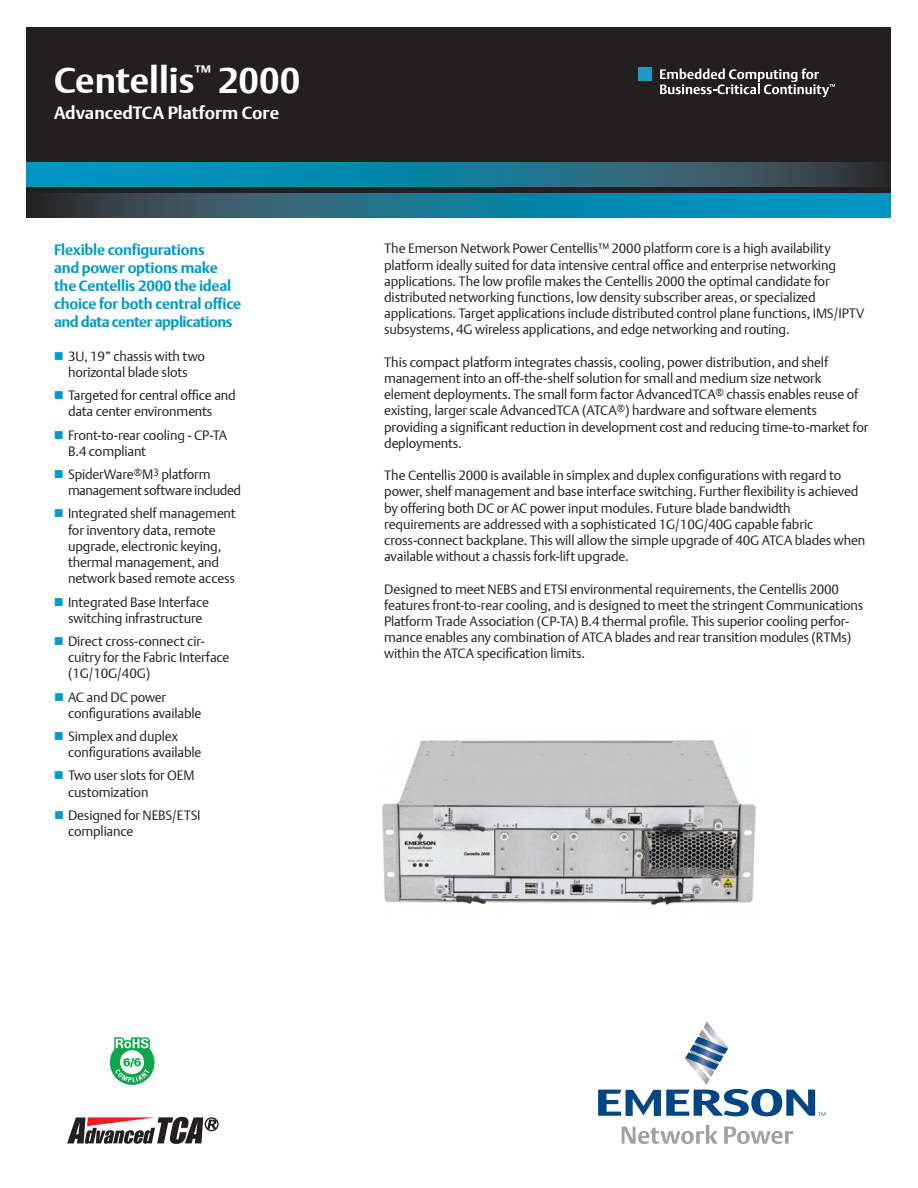
<style>
.page{position:relative;width:918px;height:1188px;background:#fff}
.page>*{position:absolute;margin:0;border:0;box-sizing:border-box;transform-origin:0 0}
._1_Cover_Headline{font:700 36.15px "DTL Argo T";color:#fff}
._1_Cover_subhead{font:700 17.7px "DTL Argo T";color:#fff}
._1_Cover_Bullet_Head{font:700 15px/18px "DTL Argo T";letter-spacing:-.015em;color:#009bc8}
._1_COVER_Body_Copy{font:13.5px/16.2px "DTL Argo T Light";letter-spacing:-.01em;color:#231f20}
._1_COVER_Bullets{font:13.5px/16.2px "DTL Argo T Light";letter-spacing:-.01em;color:#231f20}
._1_COVER_Bullets-2{font:13.5px/16.2px "DTL Argo T Light";letter-spacing:-.03em;color:#231f20}
.s1{color:#009bc8}
</style>
<div class="page">
<div style="left:27px;top:27px;width:864px;height:190px;background:#231f20"></div>
<div style="left:638px;top:68px;width:14px;height:13px;background:#1c99c8"></div>
<svg style="left:660px;top:68px;width:175px;height:29px"></svg>
<svg style="left:51px;top:193px;width:840px;height:24px;background:#187490"></svg>
<svg style="left:27px;top:163px;width:853px;height:23px;background:#177692"></svg>
<svg style="left:598px;top:1021px;width:227px;height:95px"></svg>
<svg style="left:622px;top:1125px;width:96px;height:19px"></svg>
<svg style="left:724px;top:1127px;width:69px;height:17px"></svg>
<svg style="left:67px;top:1117px;width:151px;height:27px"></svg>
<svg style="left:110px;top:1037px;width:45px;height:48px"></svg>
<img style="left:383px;top:740px;width:373px;height:166px">
<p class="_1_Cover_Headline" style="left:54px;top:59px;width:248px">Centellis<sup>™</sup> 2000</p>
<p class="_1_Cover_subhead" style="left:54px;top:102px;width:227px">AdvancedTCA Platform Core</p>
<p class="_1_Cover_Bullet_Head" style="left:54px;top:240px;width:189px">Flexible configurations<br>and power options make the Centellis 2000 the ideal choice for both central office and data center applications</p>
<p class="_1_COVER_Bullets" style="left:54px;top:348px;width:153px;text-align:center"><span class="s1">■</span> 3U, 19” chassis with two horizontal blade slots</p>
<p class="_1_COVER_Bullets" style="left:68px;top:387px;width:169px;text-indent:-14px"><span class="s1">■</span> Targeted for central office and data center environments</p>
<p class="_1_COVER_Bullets" style="left:68px;top:427px;width:161px;text-indent:-14px"><span class="s1">■</span> Front-to-rear cooling - CP-TA<br>B.4 compliant</p>
<p class="_1_COVER_Bullets-2" style="left:68px;top:466px;width:175px;text-indent:-14px"><span class="s1">■</span> SpiderWare<sup>®</sup>M<sup>3</sup> platform management software included</p>
<p class="_1_COVER_Bullets" style="left:68px;top:505px;width:169px;text-indent:-14px"><span class="s1">■</span> Integrated shelf management for inventory data, remote upgrade, electronic keying, thermal management, and network based remote access</p>
<p class="_1_COVER_Bullets" style="left:54px;top:594px;width:156px;text-align:center"><span class="s1">■</span> Integrated Base Interface switching infrastructure</p>
<p class="_1_COVER_Bullets" style="left:68px;top:633px;width:163px;text-indent:-14px"><span class="s1">■</span> Direct cross-connect cir&shy;cuitry for the Fabric Interface (1G/10G/40G)</p>
<p class="_1_COVER_Bullets" style="left:68px;top:689px;width:135px;text-indent:-14px"><span class="s1">■</span> AC and DC power configurations available</p>
<p class="_1_COVER_Bullets" style="left:68px;top:728px;width:135px;text-indent:-14px"><span class="s1">■</span> Simplex and duplex configurations available</p>
<p class="_1_COVER_Bullets" style="left:68px;top:767px;width:128px;text-indent:-14px"><span class="s1">■</span> Two user slots for OEM customization</p>
<p class="_1_COVER_Bullets" style="left:68px;top:807px;width:134px;text-indent:-14px"><span class="s1">■</span> Designed for NEBS/ETSI compliance</p>
<p class="_1_COVER_Body_Copy" style="left:384px;top:240px;width:482px">The Emerson Network Power Centellis™ 2000 platform core is a high availability platform ideally suited for data intensive central office and enterprise networking applications. The low profile makes the Centellis 2000 the optimal candidate for distributed networking functions, low density subscriber areas, or specialized applications. Target applications include distributed control plane functions, IMS/IPTV subsystems, 4G wireless applications, and edge networking and routing.</p>
<p class="_1_COVER_Body_Copy" style="left:384px;top:354px;width:486px">This compact platform integrates chassis, cooling, power distribution, and shelf management into an off-the-shelf solution for small and medium size network element deployments. The small form factor AdvancedTCA<sup>®</sup> chassis enables reuse of existing, larger scale AdvancedTCA (ATCA<sup>®</sup>) hardware and software elements providing a significant reduction in development cost and reducing time-to-market for deployments.</p>
<p class="_1_COVER_Body_Copy" style="left:384px;top:467px;width:483px">The Centellis 2000 is available in simplex and duplex configurations with regard to power, shelf management and base interface switching. Further flexibility is achieved by offering both DC or AC power input modules. Future blade bandwidth requirements are addressed with a sophisticated 1G/10G/40G capable fabric cross-connect backplane. This will allow the simple upgrade of 40G ATCA blades when available without a chassis fork-lift upgrade.</p>
<p class="_1_COVER_Body_Copy" style="left:384px;top:581px;width:481px">Designed to meet NEBS and ETSI environmental requirements, the Centellis 2000 features front-to-rear cooling, and is designed to meet the stringent Communications Platform Trade Association (CP-TA) B.4 thermal profile. This superior cooling perfor&shy;mance enables any combination of ATCA blades and rear transition modules (RTMs) within the ATCA specification limits.</p>
</div>
